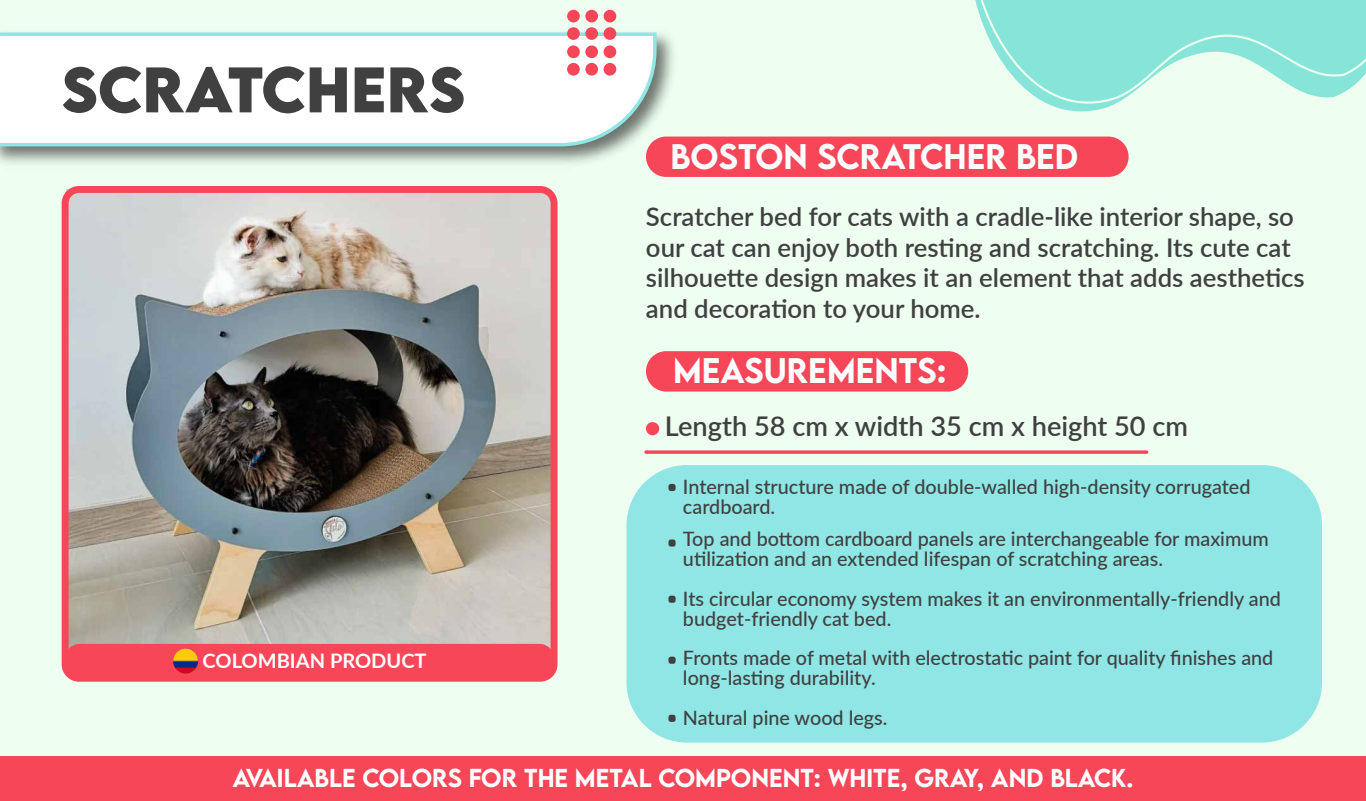
<style>
.page{position:relative;width:1366px;height:801px;background:#fff}
.page>*{position:absolute;margin:0;border:0;box-sizing:border-box;transform-origin:0 0}
.t1{font:700 57.12px "LEMONMILK";color:#404040}
.t2{font:500 31.62px "LEMONMILK";color:#fff}
.t3{font:700 27.38px "LEMONMILK";color:#fff}
.t4{font:600 27.12px "Lato";color:#404040}
.t5{font:600 25.75px/30.9px "Lato";color:#404040}
.t6{font:500 23px "LEMONMILK";color:#fff}
.t7{font:700 20px "Lato";color:#fff}
.t8{font:500 19.75px/19.9px "Lato";color:#404040}
</style>
<div class="page">
<div style="left:0;top:0;width:1365px;height:801px;background:#eefff1"></div>
<svg style="left:975px;top:0;width:390px;height:112px"></svg>
<img style="left:0;top:27px;width:682px;height:142px">
<svg style="left:0;top:31px;width:658px;height:117px"></svg>
<div style="left:567px;top:63px;width:12px;height:13px;background:#f84659;border-radius:50%"></div>
<div style="left:585px;top:63px;width:13px;height:13px;background:#f84659;border-radius:50%"></div>
<div style="left:603px;top:63px;width:13px;height:13px;background:#f84659;border-radius:50%"></div>
<div style="left:567px;top:45px;width:12px;height:13px;background:#f84659;border-radius:50%"></div>
<div style="left:585px;top:45px;width:13px;height:13px;background:#f84659;border-radius:50%"></div>
<div style="left:603px;top:45px;width:13px;height:13px;background:#f84659;border-radius:50%"></div>
<div style="left:567px;top:27px;width:12px;height:13px;background:#f84659;border-radius:50%"></div>
<div style="left:585px;top:27px;width:13px;height:13px;background:#f84659;border-radius:50%"></div>
<div style="left:603px;top:27px;width:13px;height:13px;background:#f84659;border-radius:50%"></div>
<div style="left:567px;top:10px;width:12px;height:12px;background:#f84659;border-radius:50%"></div>
<div style="left:585px;top:10px;width:13px;height:12px;background:#f84659;border-radius:50%"></div>
<div style="left:603px;top:10px;width:13px;height:12px;background:#f84659;border-radius:50%"></div>
<div style="left:0;top:756px;width:1365px;height:45px;background:#f84659"></div>
<img style="left:70px;top:194px;width:479px;height:453px">
<div style="left:62px;top:186px;width:495px;height:496px;border:7px solid #f84659;border-radius:14px"></div>
<div style="left:65px;top:644px;width:489px;height:35px;background:#f84659;border-radius:15px"></div>
<img style="left:173px;top:649px;width:25px;height:24px;border-radius:12px">
<div style="left:626px;top:465px;width:695px;height:277px;background:#90e5e5;border-radius:60px"></div>
<div style="left:668px;top:484px;width:7px;height:7px;background:#404040;border-radius:2px"></div>
<div style="left:668px;top:539px;width:7px;height:7px;background:#404040;border-radius:2px"></div>
<div style="left:668px;top:596px;width:7px;height:7px;background:#404040;border-radius:2px"></div>
<div style="left:668px;top:656px;width:7px;height:8px;background:#404040;border-radius:2px"></div>
<div style="left:668px;top:715px;width:7px;height:7px;background:#404040;border-radius:2px"></div>
<div style="left:646px;top:137px;width:482px;height:40px;background:#f84659;border-radius:20px"></div>
<div style="left:646px;top:351px;width:322px;height:40px;background:#f84659;border-radius:20px"></div>
<svg style="left:644px;top:450px;width:504px;height:4px"></svg>
<div style="left:646px;top:422px;width:13px;height:13px;background:#f84659;border-radius:50%"></div>
<h1 class="t1" style="left:61px;top:51px;width:405px">SCRATCHERS</h1>
<h3 class="t3" style="left:243px;top:642px;width:134px">QUESiTO</h3>
<p class="t7" style="left:202px;top:645px;width:225px">COLOMBIAN PRODUCT</p>
<h2 class="t2" style="left:670px;top:135px;width:409px">BOSTON SCRATCHER BED</h2>
<h3 class="t5" style="left:646px;top:200px;width:660px">Scratcher bed for cats with a cradle-like interior shape, so our cat can enjoy both resting and scratching. Its cute cat silhouette design makes it an element that adds aesthetics and decoration to your home.</h3>
<h2 class="t2" style="left:673px;top:349px;width:275px">MEASUREMENTS:</h2>
<h3 class="t4" style="left:665px;top:406px;width:524px">Length 58 cm x width 35 cm x height 50 cm</h3>
<p class="t8" style="left:683px;top:476px;width:569px">Internal structure made of double-walled high-density corrugated cardboard.</p>
<p class="t8" style="left:683px;top:528px;width:587px">Top and bottom cardboard panels are interchangeable for maximum utilization and an extended lifespan of scratching areas.</p>
<p class="t8" style="left:683px;top:588px;width:599px">Its circular economy system makes it an environmentally-friendly and budget-friendly cat bed.</p>
<p class="t8" style="left:683px;top:647px;width:592px">Fronts made of metal with electrostatic paint for quality finishes and long-lasting durability.</p>
<p class="t8" style="left:683px;top:707px;width:206px">Natural pine wood legs.</p>
<p class="t6" style="left:232px;top:763px;width:902px">AVAiLABLE COLORS FOR THE METAL COMPONENT: WHITE, GRAY, AND BLACK.</p>
</div>
